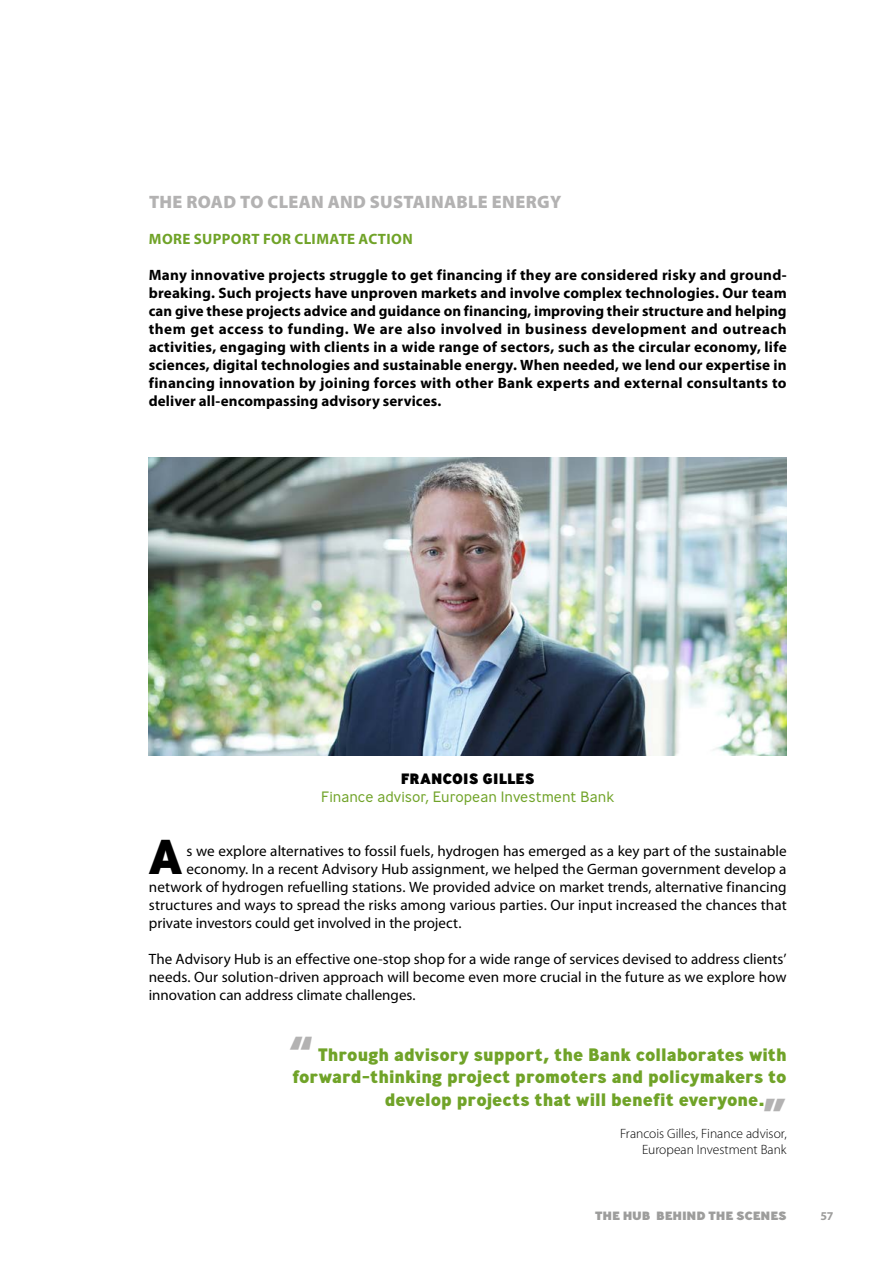
<style>
.page{position:relative;width:893px;height:1263px;background:#fff}
.page>*{position:absolute;margin:0;border:0;box-sizing:border-box;transform-origin:0 0}
.t1{font:800 48.9px "Ministry";color:#000}
.t2{font:800 37.5px "Ministry";color:#b3b2b2}
.t3{font:800 18px "Ministry";color:#70a328}
.t4{font:900 18px "Myriad Pro";letter-spacing:.01em;color:#b3b2b2}
.t5{font:700 15px/18px "Myriad Pro";letter-spacing:.005em;color:#000;text-align:justify}
.t6{font:15px/18px "Myriad Pro";letter-spacing:.005em;color:#000;text-align:justify}
.t7{font:300 15px "Ministry";color:#70a328}
.t8{font:700 15px "Myriad Pro";letter-spacing:.025em;color:#70a328}
.t9{font:800 15px "Ministry";letter-spacing:.005em;color:#000}
.t10{font:300 13.5px/15.5px "Myriad Pro";color:#000;text-align:right}
.t11{font:800 12px "Ministry";letter-spacing:-.01em;color:#9d9d9c;scale:1.09 1}
.t12{font:700 12px "Myriad Pro";color:#9d9d9c}
.s1{font-size:39px;color:#b3b2b2}
</style>
<div class="page">
<img style="left:149px;top:458px;width:638px;height:297px">
<p class="t4" style="left:149px;top:192px;width:414px">THE ROAD TO CLEAN AND SUSTAINABLE ENERGY</p>
<p class="t8" style="left:149px;top:231px;width:265px">MORE SUPPORT FOR CLIMATE ACTION</p>
<p class="t5" style="left:149px;top:266px;width:639px">Many innovative projects struggle to get financing if they are considered risky and ground&shy;breaking. Such projects have unproven markets and involve complex technologies. Our team can give these projects advice and guidance on financing, improving their structure and helping them get access to funding. We are also involved in business development and outreach activities, engaging with clients in a wide range of sectors, such as the circular economy, life sciences, digital technologies and sustainable energy. When needed, we lend our expertise in financing innovation by joining forces with other Bank experts and external consultants to deliver all-encompassing advisory services.</p>
<p class="t9" style="left:401px;top:769px;width:135px">FRANCOIS GILLES</p>
<p class="t7" style="left:321px;top:788px;width:294px">Finance advisor, European Investment Bank</p>
<h1 class="t1" style="left:148px;top:825px;width:36px">A</h1>
<p class="t6" style="left:186px;top:843px;width:602px">s we explore alternatives to fossil fuels, hydrogen has emerged as a key part of the sustainable</p>
<p class="t6" style="left:186px;top:861px;width:601px">economy. In a recent Advisory Hub assignment, we helped the German government develop a</p>
<p class="t6" style="left:149px;top:879px;width:639px">network of hydrogen refuelling stations. We provided advice on market trends, alternative financing</p>
<p class="t6" style="left:149px;top:897px;width:639px">structures and ways to spread the risks among various parties. Our input increased the chances that</p>
<p class="t6" style="left:149px;top:915px;width:314px">private investors could get involved in the project.</p>
<p class="t6" style="left:149px;top:951px;width:639px">The Advisory Hub is an effective one-stop shop for a wide range of services devised to address clients’ needs. Our solution-driven approach will become even more crucial in the future as we explore how innovation can address climate challenges.</p>
<p class="t3" style="left:289px;top:1042px;width:499px"><span class="s1">“</span> Through advisory support, the Bank collaborates with</p>
<p class="t3" style="left:293px;top:1065px;width:496px">forward-thinking project promoters and policymakers to</p>
<p class="t3" style="left:385px;top:1087px;width:381px">develop projects that will benefit everyone.</p>
<h2 class="t2" style="left:763px;top:1087px;width:25px">”</h2>
<p class="t10" style="left:620px;top:1126px;width:168px">Francois Gilles, Finance advisor,<br>European Investment Bank</p>
<p class="t11" style="left:595px;top:1208px;width:177px">THE HUB BEHIND THE SCENES</p>
<p class="t12" style="left:820px;top:1210px;width:15px">57</p>
</div>
